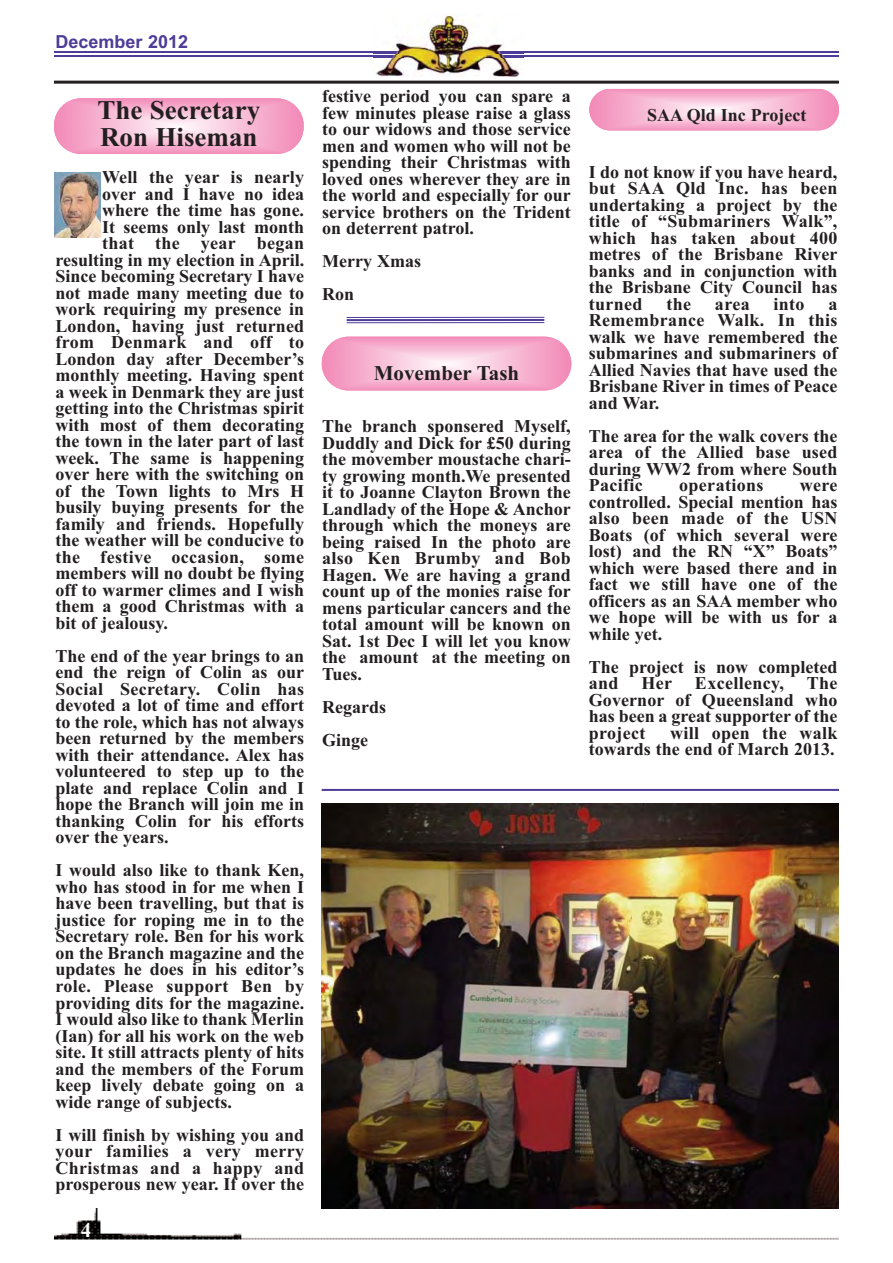
<style>
.page{position:relative;width:893px;height:1263px;background:#fff}
.page>*{position:absolute;margin:0;border:0;box-sizing:border-box;transform-origin:0 0}
.t1{font:700 27px/27px "Times New Roman";color:#231f20}
.t2{font:700 21px "Times New Roman";color:#231f20}
.t3{font:700 21px "Times New Roman";color:#fff}
.t4{font:700 18px/16.5px "Times New Roman";color:#231f20;text-align:justify}
.t5{font:700 18px "Times New Roman";letter-spacing:.02em;color:#231f20}
.t6{font:700 18px "Arial";color:#4e3c98}
</style>
<div class="page">
<hr style="left:54px;top:81px;width:785px;height:3px;background:#231f20">
<hr style="left:322px;top:789px;width:517px;height:2px;background:#4e3c98">
<hr style="left:347px;top:317px;width:197px;height:1px;background:#4e3c98">
<hr style="left:347px;top:319px;width:197px;height:2px;background:#4e3c98">
<hr style="left:347px;top:322px;width:197px;height:1px;background:#4e3c98">
<hr style="left:486px;top:51px;width:353px;height:2px;background:#4e3c98">
<hr style="left:486px;top:55px;width:353px;height:2px;background:#4e3c98">
<hr style="left:54px;top:51px;width:350px;height:2px;background:#4e3c98">
<hr style="left:54px;top:55px;width:350px;height:2px;background:#4e3c98">
<img style="left:373px;top:14px;width:151px;height:63px">
<img style="left:486px;top:55px;width:38px;height:2px">
<img style="left:486px;top:51px;width:38px;height:2px">
<img style="left:373px;top:55px;width:31px;height:2px">
<img style="left:373px;top:51px;width:31px;height:2px">
<img style="left:54px;top:1209px;width:785px;height:31px">
<svg style="left:322px;top:337px;width:249px;height:53px;background:#f6b1cf"></svg>
<svg style="left:54px;top:237px;width:47px;height:1px"></svg>
<img style="left:54px;top:172px;width:47px;height:65px">
<svg style="left:54px;top:98px;width:250px;height:56px;background:#f6b1cf"></svg>
<img style="left:322px;top:804px;width:517px;height:404px">
<svg style="left:589px;top:89px;width:250px;height:41px;background:#f6b2d0"></svg>
<p class="t6" style="left:56px;top:31px;width:134px">December 2012</p>
<p class="t4" style="left:322px;top:90px;width:250px">festive period you can spare a few minutes please raise a glass to our widows and those service men and women who will not be spending their Christmas with loved ones wherever they are in the world and especially for our service brothers on the Trident on deterrent patrol.</p>
<p class="t4" style="left:322px;top:247px;width:100px;line-height:33px">Merry Xmas<br>Ron</p>
<h1 class="t1" style="left:97px;top:99px;width:164px">The Secretary<br>Ron Hiseman</h1>
<p class="t4" style="left:647px;top:109px;width:161px">SAA Qld Inc Project</p>
<p class="t4" style="left:589px;top:165px;width:250px">I do not know if you have heard, but SAA Qld Inc. has been undertaking a project by the title of “Submariners Walk”, which has taken about 400 metres of the Brisbane River banks and in conjunction with the Brisbane City Council has turned</p>
<p class="t4" style="left:102px;top:171px;width:204px">Well the year is nearly</p>
<p class="t4" style="left:102px;top:187px;width:204px">over and I have no idea</p>
<p class="t4" style="left:102px;top:204px;width:204px">where the time has gone.</p>
<p class="t4" style="left:102px;top:220px;width:204px">It seems only last month</p>
<p class="t5" style="left:102px;top:237px;width:204px">that the year began</p>
<p class="t4" style="left:55px;top:253px;width:250px">resulting in my election in April.</p>
<p class="t4" style="left:55px;top:270px;width:250px">Since becoming Secretary I have</p>
<p class="t4" style="left:55px;top:286px;width:250px">not made many meeting due to</p>
<p class="t4" style="left:55px;top:303px;width:250px">work requiring my presence in</p>
<p class="t4" style="left:55px;top:319px;width:250px">London, having just returned</p>
<p class="t5" style="left:55px;top:336px;width:250px">from Denmark and off to</p>
<p class="t4" style="left:55px;top:352px;width:250px">London day after December’s</p>
<p class="t4" style="left:55px;top:369px;width:250px">monthly meeting. Having spent</p>
<p class="t4" style="left:55px;top:385px;width:250px">a week in Denmark they are just</p>
<p class="t4" style="left:55px;top:402px;width:250px">getting into the Christmas spirit</p>
<p class="t4" style="left:55px;top:418px;width:250px">with most of them decorating</p>
<p class="t4" style="left:55px;top:435px;width:250px">the town in the later part of last</p>
<p class="t4" style="left:55px;top:451px;width:250px">week. The same is happening</p>
<p class="t4" style="left:55px;top:468px;width:250px">over here with the switching on</p>
<p class="t4" style="left:55px;top:484px;width:250px">of the Town lights to Mrs H</p>
<p class="t4" style="left:55px;top:501px;width:250px">busily buying presents for the</p>
<p class="t4" style="left:55px;top:517px;width:250px">family and friends. Hopefully</p>
<p class="t4" style="left:55px;top:534px;width:250px">the weather will be conducive to</p>
<p class="t5" style="left:55px;top:551px;width:250px">the festive occasion, some</p>
<p class="t4" style="left:55px;top:567px;width:250px">members will no doubt be flying</p>
<p class="t4" style="left:55px;top:584px;width:250px">off to warmer climes and I wish</p>
<p class="t4" style="left:55px;top:600px;width:250px">them a good Christmas with a</p>
<p class="t4" style="left:55px;top:617px;width:114px">bit of jealousy.</p>
<p class="t4" style="left:55px;top:650px;width:250px">The end of the year brings to an end the reign of Colin as our Social Secretary. Colin has devoted a lot of time and effort to the role, which has not always been returned by the members with their attendance. Alex has volunteered to step up to the plate and replace Colin and I hope the Branch will join me in thanking Colin for his efforts over the years.</p>
<p class="t4" style="left:55px;top:864px;width:250px">I would also like to thank Ken, who has stood in for me when I have been travelling, but that is justice for roping me in to the Secretary role. Ben for his work on the Branch magazine and the updates he does in his editor’s role. Please support Ben by providing dits for the magazine.<br>I would also like to thank Merlin (Ian) for all his work on the web site. It still attracts plenty of hits and the members of the Forum keep lively debate going on a wide range of subjects.</p>
<p class="t4" style="left:55px;top:1128px;width:250px">I will finish by wishing you and your families a very merry Christmas and a happy and prosperous new year. If over the</p>
<p class="t4" style="left:666px;top:297px;width:26px">the</p>
<p class="t4" style="left:715px;top:297px;width:36px">area</p>
<p class="t4" style="left:773px;top:297px;width:33px">into</p>
<p class="t4" style="left:589px;top:297px;width:250px;text-indent:240px">a Remembrance Walk. In this walk we have remembered the submarines and submariners of Allied Navies that have used the Brisbane River in times of Peace and War.</p>
<p class="t4" style="left:589px;top:430px;width:250px">The area for the walk covers the area of the Allied base used during WW2 from where South Pacific</p>
<p class="t2" style="left:374px;top:366px;width:147px">Movember Tash</p>
<p class="t4" style="left:322px;top:420px;width:250px">The branch sponsered Myself, Duddly and Dick for £50 during the movember moustache chari&shy;ty growing month.We presented it to Joanne Clayton Brown the Landlady of the Hope &amp; Anchor through which the moneys are being raised In the photo are also Ken Brumby and Bob Hagen. We are having a grand count up of the monies raise for mens particular cancers and the total amount will be known on Sat. 1st Dec I will let you know the amount at the meeting on Tues.</p>
<p class="t4" style="left:322px;top:692px;width:65px;line-height:33px">Regards<br>Ginge</p>
<p class="t5" style="left:679px;top:479px;width:86px">operations</p>
<p class="t4" style="left:589px;top:479px;width:250px;text-indent:211px">were controlled. Special mention has also been made of the USN Boats (of which several were lost) and the RN “X” Boats” which were based there and in fact we still have one of the officers as an SAA member who we hope will be with us for a while yet.</p>
<p class="t4" style="left:589px;top:661px;width:250px">The project is now completed and</p>
<p class="t4" style="left:589px;top:677px;width:250px;text-indent:218px">The Governor of Queensland who has been a great supporter of the project</p>
<p class="t4" style="left:642px;top:677px;width:32px">Her</p>
<p class="t5" style="left:695px;top:677px;width:91px">Excellency,</p>
<p class="t4" style="left:589px;top:727px;width:250px;text-align:right">will open the walk<br>towards the end of March 2013.</p>
<p class="t3" style="left:81px;top:1222px;width:12px">4</p>
</div>
